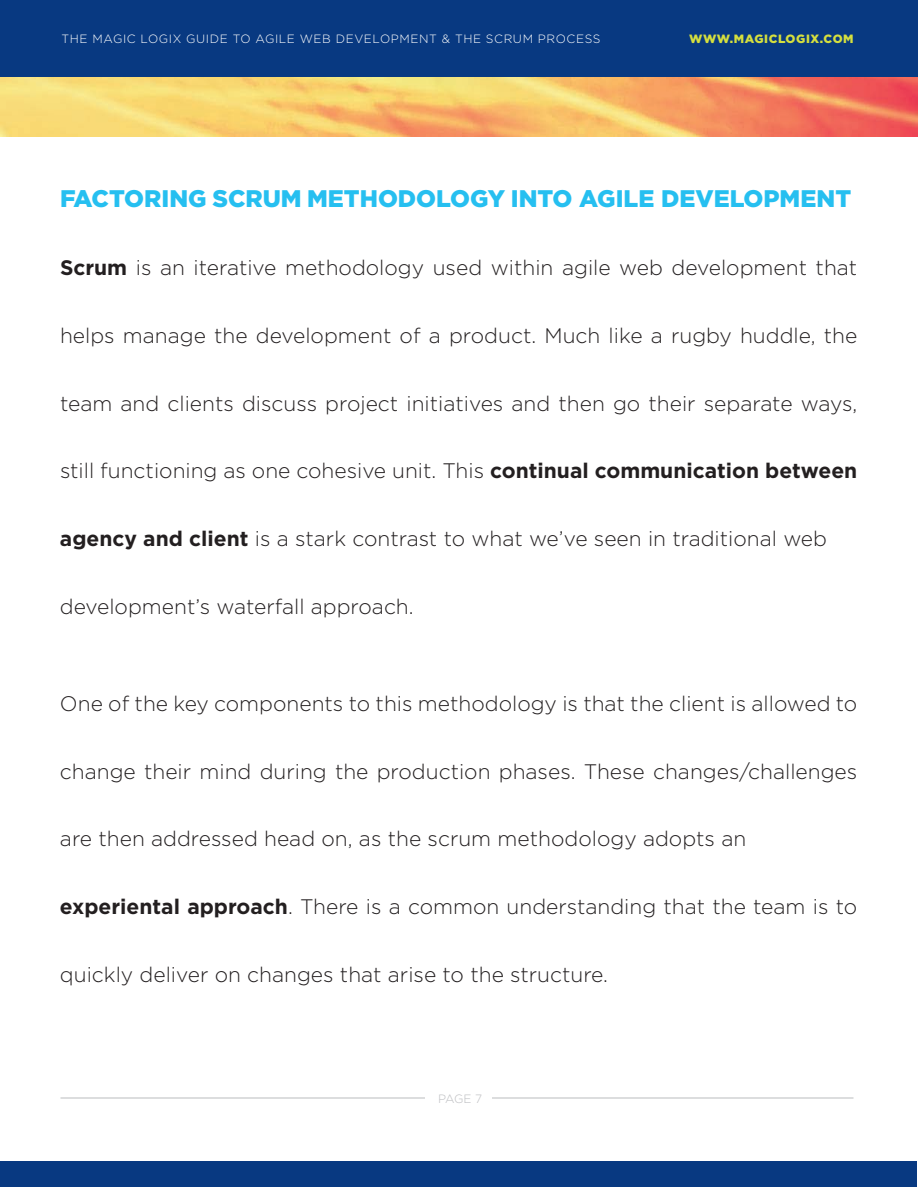
<style>
.page{position:relative;width:918px;height:1188px;background:#fff}
.page>*{position:absolute;margin:0;border:0;box-sizing:border-box;transform-origin:0 0}
.t1{font:900 24px "Gotham";color:#26bff0}
.t2{font:300 21px "Gotham";color:#231f20}
.t3{font:300 12px "Gotham";letter-spacing:.05em;color:#fff}
.t4{font:900 12px "Gotham";letter-spacing:.05em;color:#d5df3e}
.t5{font:300 12px "Gotham";color:#bcbdc0}
.s1{font-weight:700}
</style>
<div class="page">
<img style="left:0;top:76px;width:918px;height:60px">
<div style="left:0;top:0;width:918px;height:76px;background:#083981"></div>
<div style="left:0;top:1161px;width:917px;height:26px;background:#083981"></div>
<hr style="left:61px;top:1097px;width:793px;height:2px;background:#d1d2d4">
<div style="left:425px;top:1076px;width:67px;height:48px;background:#fff"></div>
<p class="t3" style="left:61px;top:31px;width:541px">THE MAGIC LOGIX GUIDE TO AGILE WEB DEVELOPMENT &amp; THE SCRUM PROCESS</p>
<p class="t4" style="left:689px;top:31px;width:166px">WWW.MAGICLOGIX.COM</p>
<p class="t1" style="left:60px;top:182px;width:793px">FACTORING SCRUM METHODOLOGY INTO AGILE DEVELOPMENT</p>
<p class="t2" style="left:60px;top:254px;width:799px"><span class="s1">Scrum</span> is an iterative methodology used within agile web development that</p>
<p class="t2" style="left:60px;top:322px;width:799px">helps manage the development of a product. Much like a rugby huddle, the</p>
<p class="t2" style="left:60px;top:390px;width:799px">team and clients discuss project initiatives and then go their separate ways,</p>
<p class="t2" style="left:60px;top:458px;width:799px">still functioning as one cohesive unit. This <span class="s1">continual communication between</span></p>
<p class="t2" style="left:60px;top:526px;width:769px"><span class="s1">agency and client</span> is a stark contrast to what we’ve seen in traditional web</p>
<p class="t2" style="left:60px;top:593px;width:355px">development’s waterfall approach.</p>
<p class="t2" style="left:60px;top:690px;width:799px">One of the key components to this methodology is that the client is allowed to</p>
<p class="t2" style="left:60px;top:758px;width:799px">change their mind during the production phases. These changes/challenges</p>
<p class="t2" style="left:60px;top:826px;width:688px">are then addressed head on, as the scrum methodology adopts an</p>
<p class="t2" style="left:60px;top:893px;width:799px"><span class="s1">experiental approach</span>. There is a common understanding that the team is to</p>
<p class="t2" style="left:60px;top:961px;width:550px">quickly deliver on changes that arise to the structure.</p>
<p class="t5" style="left:438px;top:1091px;width:46px">PAGE 7</p>
</div>
